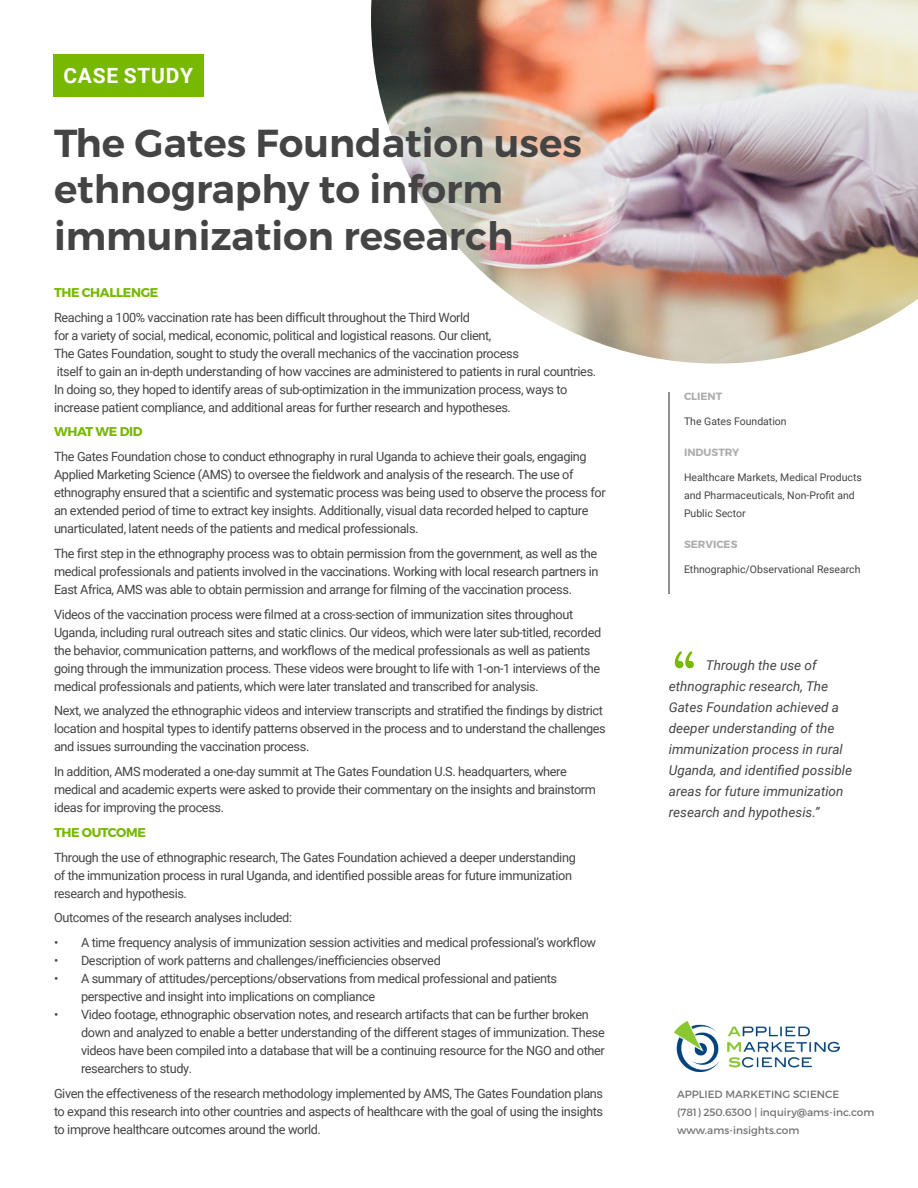
<style>
.page{position:relative;width:918px;height:1188px;background:#fff}
.page>*{position:absolute;margin:0;border:0;box-sizing:border-box;transform-origin:0 0}
.t1{font:57.6px "American Typewriter";color:#77b800}
.t2{font:600 39px/46.8px "Montserrat";color:#444}
.t3{font:700 21px "Roboto";letter-spacing:.035em;color:#fff}
.t4{font:italic 13.5px/21px "Roboto";color:#444}
.t5{font:12.75px/18px "Roboto";letter-spacing:-.03em;color:#444}
.t6{font:700 12.75px "Montserrat";letter-spacing:-.03em;color:#77b800}
.t7{font:10.5px/18px "Roboto";color:#444}
.t8{font:10.5px/18px "Montserrat";color:#737373}
.t9{font:700 10.5px "Montserrat";color:#aeaeae}
</style>
<div class="page">
<img style="left:674px;top:1022px;width:166px;height:50px">
<div style="left:54px;top:54px;width:150px;height:42px;background:#77b800"></div>
<img style="left:371px;top:0;width:547px;height:364px">
<hr style="left:669px;top:392px;width:1px;height:202px;background:#231f20">
<p class="t3" style="left:63px;top:61px;width:131px">CASE STUDY</p>
<p class="t2" style="left:54px;top:120px;width:529px">The Gates Foundation uses ethnography to inform immunization research</p>
<p class="t6" style="left:54px;top:285px;width:106px">THE CHALLENGE</p>
<p class="t5" style="left:54px;top:308px;width:544px">Reaching a 100% vaccination rate has been difficult throughout the Third World<br>for a variety of social, medical, economic, political and logistical reasons. Our client,<br>The Gates Foundation, sought to study the overall mechanics of the vaccination process<br>itself to gain an in-depth understanding of how vaccines are administered to patients in rural countries.<br>In doing so, they hoped to identify areas of sub-optimization in the immunization process, ways to increase patient compliance, and additional areas for further research and hypotheses.</p>
<p class="t6" style="left:54px;top:424px;width:90px">WHAT WE DID</p>
<p class="t5" style="left:54px;top:447px;width:553px">The Gates Foundation chose to conduct ethnography in rural Uganda to achieve their goals, engaging Applied Marketing Science (AMS) to oversee the fieldwork and analysis of the research. The use of ethnography ensured that a scientific and systematic process was being used to observe the process for an extended period of time to extract key insights. Additionally, visual data recorded helped to capture unarticulated, latent needs of the patients and medical professionals.</p>
<p class="t5" style="left:54px;top:544px;width:546px;text-align:justify">The first step in the ethnography process was to obtain permission from the government, as well as the medical professionals and patients involved in the vaccinations. Working with local research partners in East Africa, AMS was able to obtain permission and arrange for filming of the vaccination process.</p>
<p class="t5" style="left:54px;top:605px;width:549px">Videos of the vaccination process were filmed at a cross-section of immunization sites throughout Uganda, including rural outreach sites and static clinics. Our videos, which were later sub-titled, recorded the behavior, communication patterns, and workflows of the medical professionals as well as patients going through the immunization process. These videos were brought to life with 1-on-1 interviews of the medical professionals and patients, which were later translated and transcribed for analysis.</p>
<p class="t5" style="left:54px;top:701px;width:553px">Next, we analyzed the ethnographic videos and interview transcripts and stratified the findings by district location and hospital types to identify patterns observed in the process and to understand the challenges and issues surrounding the vaccination process.</p>
<p class="t5" style="left:54px;top:762px;width:544px">In addition, AMS moderated a one-day summit at The Gates Foundation U.S. headquarters, where medical and academic experts were asked to provide their commentary on the insights and brainstorm ideas for improving the process.</p>
<p class="t6" style="left:54px;top:825px;width:93px">THE OUTCOME</p>
<p class="t5" style="left:54px;top:848px;width:523px">Through the use of ethnographic research, The Gates Foundation achieved a deeper understanding of the immunization process in rural Uganda, and identified possible areas for future immunization research and hypothesis.</p>
<p class="t5" style="left:54px;top:908px;width:240px">Outcomes of the research analyses included:</p>
<p class="t5" style="left:54px;top:933px;width:544px">• A time frequency analysis of immunization session activities and medical professional’s workflow</p>
<p class="t5" style="left:54px;top:951px;width:388px">• Description of work patterns and challenges/inefficiencies observed</p>
<p class="t5" style="left:81px;top:969px;width:478px;text-indent:-27px">• A summary of attitudes/perceptions/observations from medical professional and patients perspective and insight into implications on compliance</p>
<p class="t5" style="left:81px;top:1005px;width:525px;text-indent:-27px">• Video footage, ethnographic observation notes, and research artifacts that can be further broken down and analyzed to enable a better understanding of the different stages of immunization. These videos have been compiled into a database that will be a continuing resource for the NGO and other researchers to study.</p>
<p class="t5" style="left:54px;top:1084px;width:551px;text-align:justify">Given the effectiveness of the research methodology implemented by AMS, The Gates Foundation plans to expand this research into other countries and aspects of healthcare with the goal of using the insights to improve healthcare outcomes around the world.</p>
<p class="t9" style="left:684px;top:390px;width:40px">CLIENT</p>
<p class="t7" style="left:684px;top:412px;width:104px">The Gates Foundation</p>
<p class="t9" style="left:684px;top:446px;width:57px">INDUSTRY</p>
<p class="t7" style="left:684px;top:468px;width:179px">Healthcare Markets, Medical Products and Pharmaceuticals, Non-Profit and<br>Public Sector</p>
<p class="t9" style="left:684px;top:538px;width:55px">SERVICES</p>
<p class="t7" style="left:684px;top:560px;width:178px">Ethnographic/Observational Research</p>
<p class="t1" style="left:672px;top:629px;width:27px">“</p>
<p class="t4" style="left:669px;top:654px;width:185px;text-indent:37px">Through the use of ethnographic research, The<br>Gates Foundation achieved a deeper understanding of the immunization process in rural<br>Uganda, and identified possible areas for future immunization research and hypothesis.”</p>
<p class="t8" style="left:677px;top:1085px;width:199px">APPLIED MARKETING SCIENCE<br>(781) 250.6300 | inquiry@ams-inc.com www.ams-insights.com</p>
</div>
